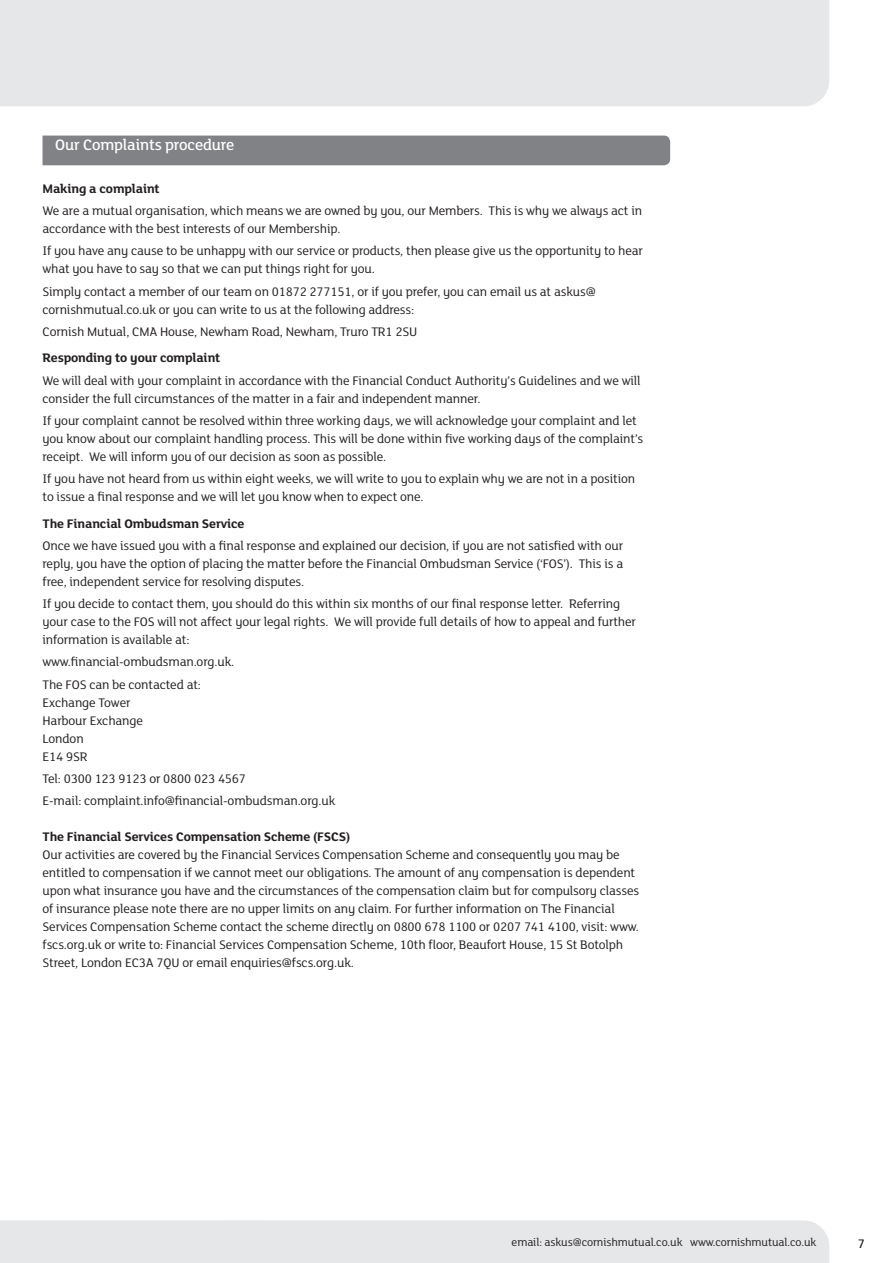
<style>
.page{position:relative;width:893px;height:1263px;background:#fff}
.page>*{position:absolute;margin:0;border:0;box-sizing:border-box;transform-origin:0 0}
.t1{font:500 16.5px "FS Lola";letter-spacing:-.01em;color:#fff}
.t2{font:13.5px/18px "FS Lola";letter-spacing:-.01em;color:#231f20}
.t3{font:700 13.5px "FS Lola";letter-spacing:-.01em;color:#231f20}
.t4{font:500 13.5px "FS Lola";color:#231f20}
.t5{font:12px "FS Lola";letter-spacing:-.01em;color:#231f20}
</style>
<div class="page">
<div style="left:0;top:0;width:829px;height:106px;background:#e6e7e9"></div>
<div style="left:0;top:1220px;width:829px;height:43px;background:#e6e7e9"></div>
<div style="left:43px;top:136px;width:627px;height:29px;background:#808285"></div>
<p class="t1" style="left:55px;top:134px;width:181px">Our Complaints procedure</p>
<p class="t3" style="left:43px;top:179px;width:119px">Making a complaint</p>
<p class="t2" style="left:43px;top:201px;width:601px">We are a mutual organisation, which means we are owned by you, our Members. This is why we always act in accordance with the best interests of our Membership.</p>
<p class="t2" style="left:43px;top:242px;width:602px">If you have any cause to be unhappy with our service or products, then please give us the opportunity to hear what you have to say so that we can put things right for you.</p>
<p class="t2" style="left:43px;top:282px;width:555px">Simply contact a member of our team on 01872 277151, or if you prefer, you can email us at askus@ cornishmutual.co.uk or you can write to us at the following address:</p>
<p class="t2" style="left:43px;top:322px;width:376px">Cornish Mutual, CMA House, Newham Road, Newham, Truro TR1 2SU</p>
<p class="t3" style="left:43px;top:349px;width:179px">Responding to your complaint</p>
<p class="t2" style="left:43px;top:371px;width:600px">We will deal with your complaint in accordance with the Financial Conduct Authority’s Guidelines and we will consider the full circumstances of the matter in a fair and independent manner.</p>
<p class="t2" style="left:43px;top:411px;width:602px">If your complaint cannot be resolved within three working days, we will acknowledge your complaint and let you know about our complaint handling process. This will be done within five working days of the complaint’s receipt. We will inform you of our decision as soon as possible.</p>
<p class="t2" style="left:43px;top:469px;width:594px">If you have not heard from us within eight weeks, we will write to you to explain why we are not in a position to issue a final response and we will let you know when to expect one.</p>
<p class="t3" style="left:43px;top:514px;width:204px">The Financial Ombudsman Service</p>
<p class="t2" style="left:43px;top:536px;width:582px;text-align:justify">Once we have issued you with a final response and explained our decision, if you are not satisfied with our reply, you have the option of placing the matter before the Financial Ombudsman Service (‘FOS’). This is a free, independent service for resolving disputes.</p>
<p class="t2" style="left:43px;top:594px;width:595px">If you decide to contact them, you should do this within six months of our final response letter. Referring your case to the FOS will not affect your legal rights. We will provide full details of how to appeal and further information is available at:</p>
<p class="t2" style="left:43px;top:650px;width:193px;line-height:22.2px">www.financial-ombudsman.org.uk.<br>The FOS can be contacted at:</p>
<p class="t2" style="left:43px;top:693px;width:102px">Exchange Tower<br>Harbour Exchange<br>London<br>E14 9SR</p>
<p class="t2" style="left:43px;top:767px;width:294px;line-height:22.2px">Tel: 0300 123 9123 or 0800 023 4567<br>E-mail: complaint.info@financial-ombudsman.org.uk</p>
<p class="t3" style="left:43px;top:827px;width:309px">The Financial Services Compensation Scheme (FSCS)</p>
<p class="t2" style="left:43px;top:845px;width:598px">Our activities are covered by the Financial Services Compensation Scheme and consequently you may be entitled to compensation if we cannot meet our obligations. The amount of any compensation is dependent upon what insurance you have and the circumstances of the compensation claim but for compulsory classes of insurance please note there are no upper limits on any claim. For further information on The Financial Services Compensation Scheme contact the scheme directly on 0800 678 1100 or 0207 741 4100, visit: www. fscs.org.uk or write to: Financial Services Compensation Scheme, 10th floor, Beaufort House, 15 St Botolph Street, London EC3A 7QU or email enquiries@fscs.org.uk.</p>
<p class="t5" style="left:512px;top:1235px;width:306px">email: askus@cornishmutual.co.uk www.cornishmutual.co.uk</p>
<p class="t4" style="left:858px;top:1234px;width:9px">7</p>
</div>
